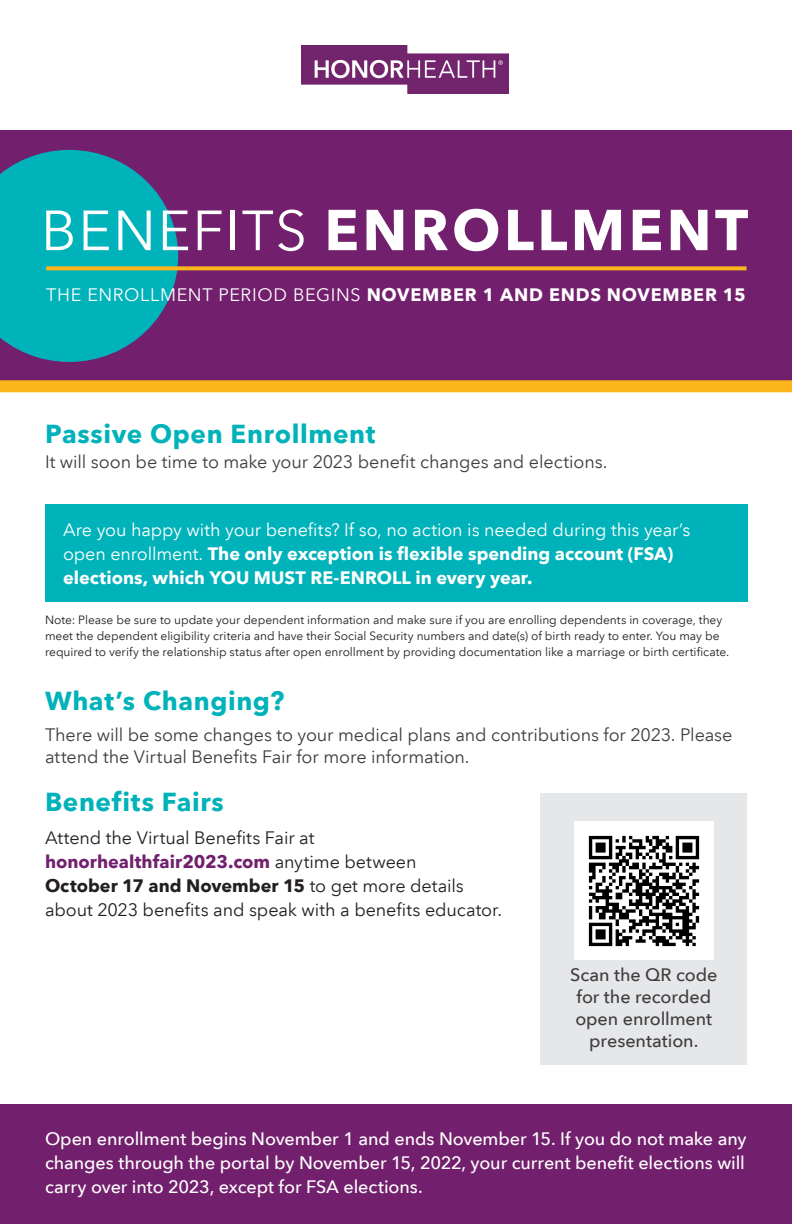
<style>
.page{position:relative;width:792px;height:1224px;background:#fff}
.page>*{position:absolute;margin:0;border:0;box-sizing:border-box;transform-origin:0 0}
.t1{font:700 57px "Avenir Next LT Pro";letter-spacing:.06em;color:#fff}
.t2{font:700 26px "Avenir Next LT Pro";letter-spacing:.025em;color:#00b2b9}
.t3{font:500 18px/24px "Avenir Next LT Pro";letter-spacing:-.005em;color:#fff;text-align:justify}
.Intro_Sentence{font:18px/22px "Avenir Next LT Pro";letter-spacing:-.01em;color:#3e3e3f}
.t4{font:700 18px/24px "Avenir Next LT Pro";color:#fff}
.t5{font:18px/24px "Avenir Next LT Pro";letter-spacing:-.005em;color:#231f20}
.Intro_Sentence-2{font:500 18px/22px "Avenir Next LT Pro";letter-spacing:-.005em;color:#3e3e3f;text-align:center}
.t6{font:700 18px "Avenir Next LT Pro";letter-spacing:.045em;color:#fff}
.t7{font:12px/16px "Avenir Next LT Pro";letter-spacing:-.005em;color:#231f20}
.s1{font-weight:400;font-size:56px}
.s2{font-weight:400}
.s3{font-weight:700;color:#72206d}
.s4{font-weight:700}
</style>
<div class="page">
<div style="left:0;top:131px;width:792px;height:250px;background:#72206d"></div>
<div style="left:0;top:1105px;width:792px;height:119px;background:#72206d"></div>
<svg style="left:0;top:150px;width:178px;height:212px"></svg>
<svg style="left:46px;top:266px;width:701px;height:4px;background:#edaa24"></svg>
<div style="left:0;top:380px;width:792px;height:12px;background:#fcb61c"></div>
<img style="left:301px;top:45px;width:208px;height:49px">
<div style="left:541px;top:793px;width:206px;height:272px;background:#e6e7e9"></div>
<img style="left:575px;top:822px;width:138px;height:138px">
<div style="left:45px;top:504px;width:702px;height:98px;background:#00b2b9"></div>
<p class="t1" style="left:41px;top:195px;width:709px"><span class="s1">BENEFITS</span> ENROLLMENT</p>
<p class="t6" style="left:46px;top:284px;width:701px"><span class="s2">THE ENROLLMENT PERIOD BEGINS</span> NOVEMBER 1 AND ENDS NOVEMBER 15</p>
<p class="t2" style="left:45px;top:418px;width:332px">Passive Open Enrollment</p>
<p class="Intro_Sentence" style="left:45px;top:451px;width:564px">It will soon be time to make your 2023 benefit changes and elections.</p>
<p class="t4" style="left:63px;top:517px;width:629px"><span class="s2">Are you happy with your benefits? If so, no action is needed during this year’s open enrollment.</span> The only exception is flexible spending account (FSA) elections, which YOU MUST RE-ENROLL in every year.</p>
<p class="t7" style="left:45px;top:612px;width:686px">Note: Please be sure to update your dependent information and make sure if you are enrolling dependents in coverage, they meet the dependent eligibility criteria and have their Social Security numbers and date(s) of birth ready to enter. You may be required to verify the relationship status after open enrollment by providing documentation like a marriage or birth certificate.</p>
<p class="t2" style="left:45px;top:684px;width:241px">What’s Changing?</p>
<p class="Intro_Sentence" style="left:45px;top:723px;width:689px">There will be some changes to your medical plans and contributions for 2023. Please attend the Virtual Benefits Fair for more information.</p>
<p class="t2" style="left:45px;top:786px;width:180px">Benefits Fairs</p>
<p class="t5" style="left:45px;top:826px;width:459px">Attend the Virtual Benefits Fair at <span class="s3">honorhealthfair2023.com</span> anytime between<br><span class="s4">October 17 and November 15</span> to get more details about 2023 benefits and speak with a benefits educator.</p>
<p class="Intro_Sentence-2" style="left:570px;top:963px;width:149px">Scan the QR code for the recorded open enrollment presentation.</p>
<p class="t3" style="left:45px;top:1126px;width:703px">Open enrollment begins November 1 and ends November 15. If you do not make any changes through the portal by November 15, 2022, your current benefit elections will carry over into 2023, except for FSA elections.</p>
</div>
